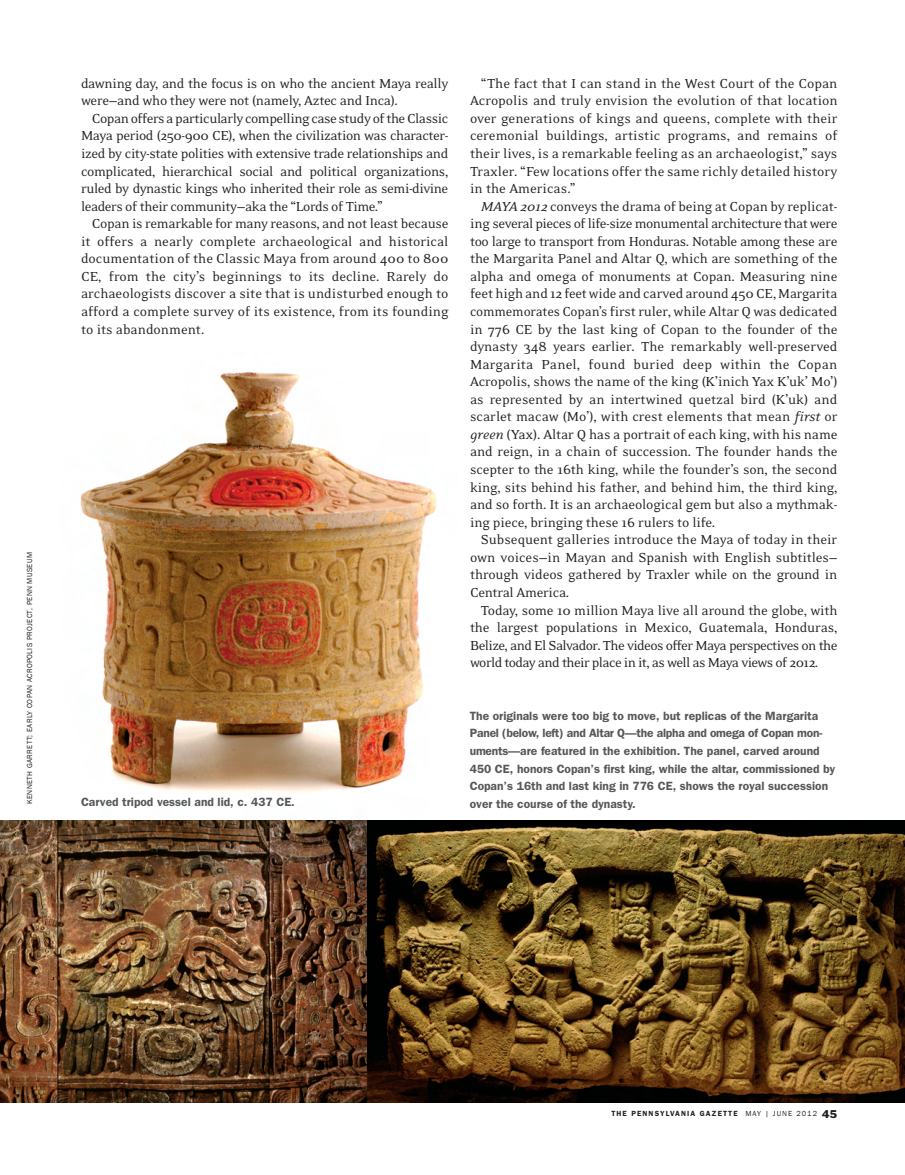
<style>
.page{position:relative;width:905px;height:1175px;background:#fff}
.page>*{position:absolute;margin:0;border:0;box-sizing:border-box;transform-origin:0 0}
.t1{font:15px/17.5px "Eidetic Neo";letter-spacing:-.02em;color:#231f20;text-align:justify}
.t2{font:600 12px/17.5px "Franklin Gothic";color:#57585a}
.t3{font:7.5px "Franklin Gothic";letter-spacing:.05em;color:#231f20}
.t4{font:600 7.5px "Franklin Gothic";letter-spacing:.145em;color:#231f20}
.s1{font-style:italic}
.s2{font-weight:400}
.s3{font-weight:400;font-size:10.5px}
</style>
<div class="page">
<img style="left:80px;top:372px;width:357px;height:421px">
<img style="left:0;top:820px;width:367px;height:282px">
<img style="left:367px;top:820px;width:537px;height:282px">
<p class="t3" style="left:25px;top:804px;width:254px;rotate:-90deg">KENNETH GARRETT; EARLY COPAN ACROPOLIS PROJECT, PENN MUSEUM</p>
<p class="t1" style="left:81px;top:76px;width:369px">dawning day, and the focus is on who the ancient Maya really were—and who they were not (namely, Aztec and Inca).</p>
<p class="t1" style="left:81px;top:111px;width:369px;text-indent:11px">Copan offers a particularly compelling case study of the Classic Maya period (250-900 CE), when the civilization was character&shy;ized by city-state polities with extensive trade relationships and complicated, hierarchical social and political organizations, ruled by dynastic kings who inherited their role as semi-divine leaders of their community—aka the “Lords of Time.”</p>
<p class="t1" style="left:81px;top:216px;width:369px;text-indent:11px">Copan is remarkable for many reasons, and not least because it offers a nearly complete archaeological and historical documentation of the Classic Maya from around 400 to 800<br>CE, from the city’s beginnings to its decline. Rarely do archaeologists discover a site that is undisturbed enough to afford a complete survey of its existence, from its founding to its abandonment.</p>
<p class="t1" style="left:470px;top:76px;width:369px;text-indent:11px">“The fact that I can stand in the West Court of the Copan Acropolis and truly envision the evolution of that location over generations of kings and queens, complete with their ceremonial buildings, artistic programs, and remains of their lives, is a remarkable feeling as an archaeologist,” says Traxler. “Few locations offer the same richly detailed history in the Americas.”</p>
<p class="t1" style="left:470px;top:198px;width:369px;text-indent:11px"><span class="s1">MAYA 2012</span> conveys the drama of being at Copan by replicat&shy;ing several pieces of life-size monumental architecture that were too large to transport from Honduras. Notable among these are the Margarita Panel and Altar Q, which are something of the alpha and omega of monuments at Copan. Measuring nine feet high and 12 feet wide and carved around 450 CE, Margarita commemorates Copan’s first ruler, while Altar Q was dedicated in 776 CE by the last king of Copan to the founder of the dynasty 348 years earlier. The remarkably well-preserved Margarita Panel, found buried deep within the Copan Acropolis, shows the name of the king (K’inich Yax K’uk’ Mo’) as represented by an intertwined quetzal bird (K’uk) and scarlet macaw (Mo’), with crest elements that mean <span class="s1">first</span> or <span class="s1">green</span> (Yax). Altar Q has a portrait of each king, with his name and reign, in a chain of succession. The founder hands the scepter to the 16th king, while the founder’s son, the second king, sits behind his father, and behind him, the third king, and so forth. It is an archaeological gem but also a mythmak&shy;ing piece, bringing these 16 rulers to life.</p>
<p class="t1" style="left:470px;top:532px;width:369px;text-indent:11px">Subsequent galleries introduce the Maya of today in their own voices—in Mayan and Spanish with English subtitles— through videos gathered by Traxler while on the ground in Central America.</p>
<p class="t1" style="left:470px;top:602px;width:369px;text-indent:11px">Today, some 10 million Maya live all around the globe, with the largest populations in Mexico, Guatemala, Honduras, Belize, and El Salvador. The videos offer Maya perspectives on the world today and their place in it, as well as Maya views of 2012.</p>
<p class="t2" style="left:470px;top:708px;width:367px">The originals were too big to move, but replicas of the Margarita Panel (below, left) and Altar Q—the alpha and omega of Copan mon&shy;uments—are featured in the exhibition. The panel, carved around 450 CE, honors Copan’s first king, while the altar, commissioned by Copan’s 16th and last king in 776 CE, shows the royal succession</p>
<p class="t2" style="left:81px;top:794px;width:215px">Carved tripod vessel and lid, c. 437 CE.</p>
<p class="t2" style="left:470px;top:795px;width:167px">over the course of the dynasty.</p>
<p class="t4" style="left:611px;top:1110px;width:227px">THE PENNSYLVANIA GAZETTE <span class="s2">MAY | JUNE 2012</span> <span class="s3">45</span></p>
</div>
